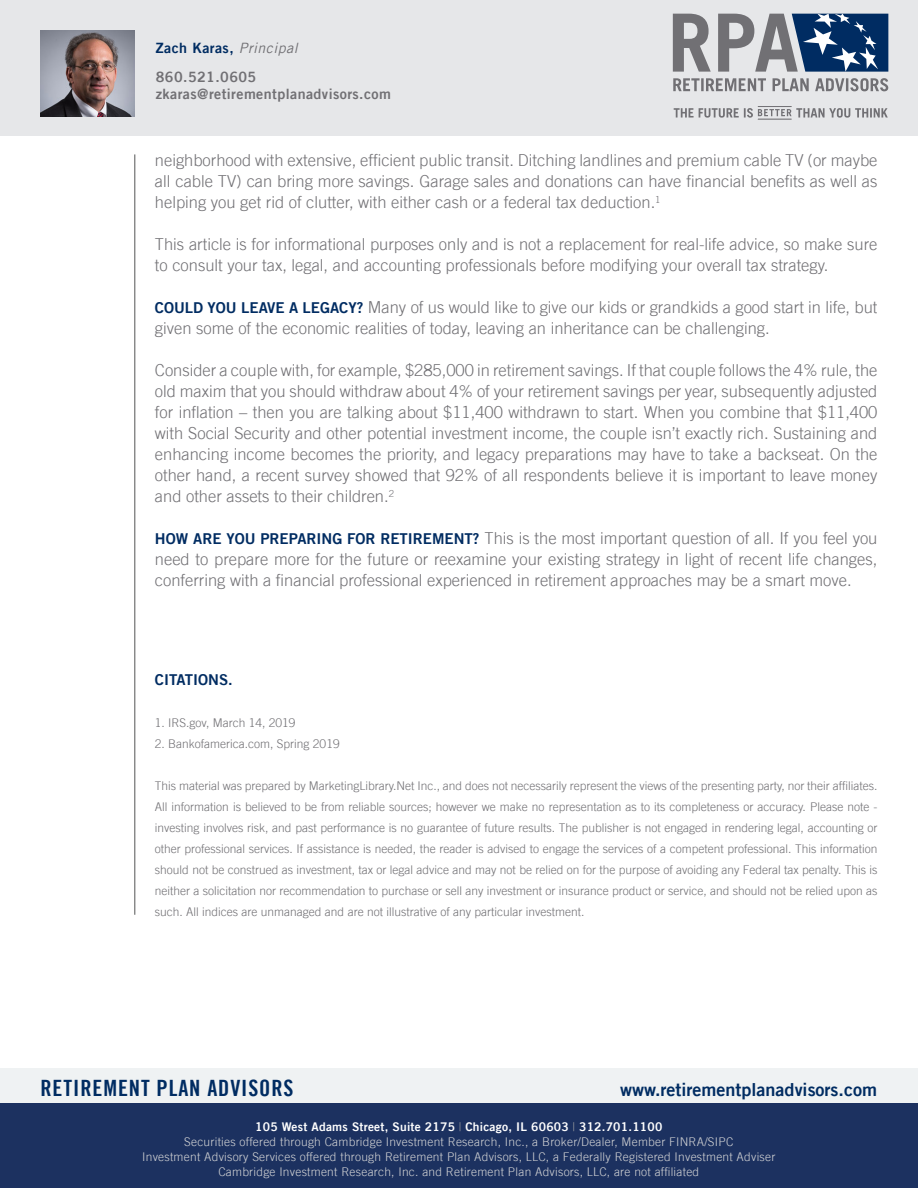
<style>
.page{position:relative;width:918px;height:1188px;background:#fff}
.page>*{position:absolute;margin:0;border:0;box-sizing:border-box;transform-origin:0 0}
.t1{font:22.5px "Trade Gothic LT Bold Cond Twenty";letter-spacing:.04em;color:#002c62}
.t2{font:18px "Trade Gothic LT Bold Two";color:#002c62}
.t3{font:300 16.5px/21px "Trade Gothic LT";color:#717074;text-align:justify}
.t4{font:15px "Trade Gothic LT Bold Two";color:#002c62}
.t5{font:14.25px "Trade Gothic LT Bold Two";letter-spacing:.03em;color:#717074}
.t6{font:14.25px "Trade Gothic LT Bold Two";letter-spacing:.03em;color:#002c62}
.t7{font:300 12px/21px "Trade Gothic LT";color:#717074;text-align:justify}
.t8{font:300 12px "Trade Gothic LT";letter-spacing:.02em;color:#d1d2d4}
.t9{font:12px "Trade Gothic LT Bold Two";letter-spacing:.02em;color:#fff}
.s1{font-family:"Trade Gothic LT";font-style:italic;color:#717074}
.s2{font-family:"Trade Gothic LT Bold Two";font-weight:400;font-size:15px;color:#002c62}
.s3{font-family:"Trade Gothic LT";font-weight:300;color:#9c9ea0}
</style>
<div class="page">
<div style="left:0;top:0;width:918px;height:135px;background:#e6e7e9"></div>
<svg style="left:673px;top:78px;width:215px;height:13px"></svg>
<svg style="left:673px;top:14px;width:215px;height:58px"></svg>
<svg style="left:674px;top:108px;width:214px;height:10px"></svg>
<hr style="left:758px;top:119px;width:34px;height:1px;background:#717074">
<hr style="left:758px;top:106px;width:34px;height:1px;background:#717074">
<div style="left:0;top:1068px;width:918px;height:120px;background:#eff2f3"></div>
<div style="left:0;top:1103px;width:918px;height:85px;background:#1c3160"></div>
<hr style="left:135px;top:154px;width:1px;height:761px;background:#545555">
<img style="left:40px;top:30px;width:95px;height:86px">
<p class="t6" style="left:156px;top:39px;width:143px">Zach Karas, <span class="s1">Principal</span></p>
<p class="t5" style="left:156px;top:68px;width:102px">860.521.0605</p>
<p class="t5" style="left:156px;top:85px;width:237px">zkaras@retirementplanadvisors.com</p>
<p class="t3" style="left:155px;top:150px;width:724px">neighborhood with extensive, efficient public transit. Ditching landlines and premium cable TV (or maybe all cable TV) can bring more savings. Garage sales and donations can have financial benefits as well as helping you get rid of clutter, with either cash or a federal tax deduction.<sup>1</sup></p>
<p class="t3" style="left:155px;top:234px;width:724px">This article is for informational purposes only and is not a replacement for real-life advice, so make sure to consult your tax, legal, and accounting professionals before modifying your overall tax strategy.</p>
<p class="t3" style="left:155px;top:297px;width:724px"><span class="s2">COULD YOU LEAVE A LEGACY?</span> Many of us would like to give our kids or grandkids a good start in life, but given some of the economic realities of today, leaving an inheritance can be challenging.</p>
<p class="t3" style="left:155px;top:360px;width:724px">Consider a couple with, for example, $285,000 in retirement savings. If that couple follows the 4% rule, the old maxim that you should withdraw about 4% of your retirement savings per year, subsequently adjusted for inflation – then you are talking about $11,400 withdrawn to start. When you combine that $11,400 with Social Security and other potential investment income, the couple isn’t exactly rich. Sustaining and enhancing income becomes the priority, and legacy preparations may have to take a backseat. On the other hand, a recent survey showed that 92% of all respondents believe it is important to leave money and other assets to their children.<sup>2</sup></p>
<p class="t3" style="left:155px;top:528px;width:724px"><span class="s2">HOW ARE YOU PREPARING FOR RETIREMENT?</span> This is the most important question of all. If you feel you need to prepare more for the future or reexamine your existing strategy in light of recent life changes, conferring with a financial professional experienced in retirement approaches may be a smart move.</p>
<p class="t4" style="left:155px;top:671px;width:79px">CITATIONS.</p>
<p class="t7" style="left:155px;top:712px;width:142px">1. IRS.gov, March 14, 2019</p>
<p class="t7" style="left:155px;top:733px;width:186px">2. Bankofamerica.com, Spring 2019</p>
<p class="t7" style="left:155px;top:775px;width:724px">This material was prepared by MarketingLibrary.Net Inc., and does not necessarily represent the views of the presenting party, nor their affiliates.<br>All information is believed to be from reliable sources; however we make no representation as to its completeness or accuracy. Please note - investing involves risk, and past performance is no guarantee of future results. The publisher is not engaged in rendering legal, accounting or other professional services. If assistance is needed, the reader is advised to engage the services of a competent professional. This information should not be construed as investment, tax or legal advice and may not be relied on for the purpose of avoiding any Federal tax penalty. This is neither a solicitation nor recommendation to purchase or sell any investment or insurance product or service, and should not be relied upon as such. All indices are unmanaged and are not illustrative of any particular investment.</p>
<p class="t1" style="left:40px;top:1074px;width:255px">RETIREMENT PLAN ADVISORS</p>
<p class="t2" style="left:620px;top:1078px;width:258px">www.retirementplanadvisors.com</p>
<p class="t9" style="left:255px;top:1119px;width:409px">105 West Adams Street, Suite 2175 <span class="s3">|</span> Chicago, IL 60603 <span class="s3">|</span> 312.701.1100</p>
<p class="t8" style="left:184px;top:1135px;width:551px">Securities offered through Cambridge Investment Research, Inc., a Broker/Dealer, Member FINRA/SIPC</p>
<p class="t8" style="left:142px;top:1150px;width:635px">Investment Advisory Services offered through Retirement Plan Advisors, LLC, a Federally Registered Investment Adviser</p>
<p class="t8" style="left:218px;top:1165px;width:482px">Cambridge Investment Research, Inc. and Retirement Plan Advisors, LLC, are not affiliated</p>
</div>
